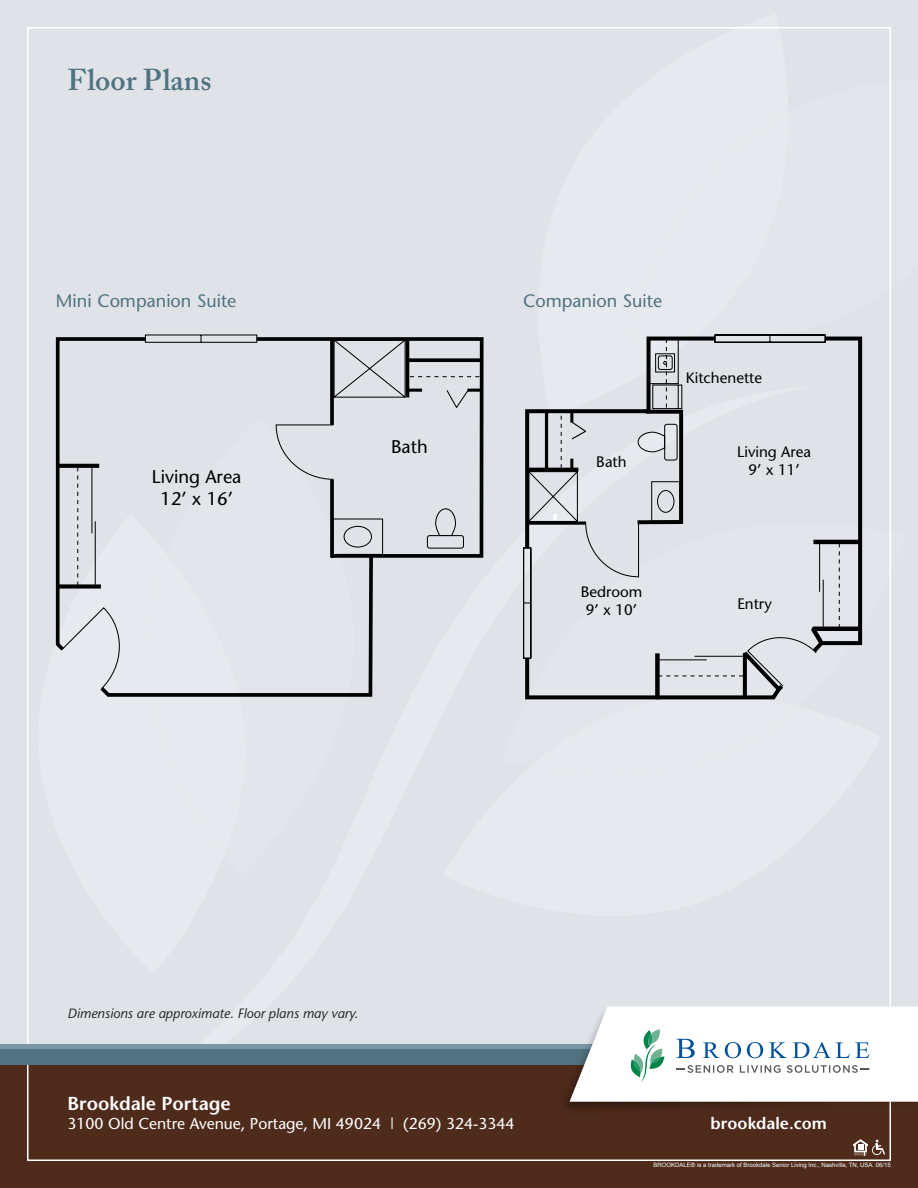
<style>
.page{position:relative;width:918px;height:1188px;background:#dfe3e8}
.page>*{position:absolute;margin:0;border:0;box-sizing:border-box;transform-origin:0 0}
.t1{font:600 30px "Adobe Caslon Pro";color:#527381}
.t2{font:600 18.75px "Stone Sans";color:#fff}
.t3{font:18.3px/22px "Stone Sans";color:#000;text-align:center}
.t4{font:18px "Stone Sans";color:#527381}
.t5{font:600 16.5px "Stone Sans";letter-spacing:.005em;color:#fff}
.t6{font:15.75px "Stone Sans";color:#fff}
.t7{font:15.15px/18.1px "Stone Sans";color:#000;text-align:center}
.t8{font:italic 13.5px "Stone Sans";color:#292829}
.t9{font:6px "Arial";color:#fff}
</style>
<div class="page">
<div style="left:0;top:1047px;width:918px;height:141px;background:#4f2b1c"></div>
<div style="left:0;top:1047px;width:918px;height:18px;background:#527381"></div>
<div style="left:0;top:1044px;width:918px;height:5px;background:#7a97aa"></div>
<svg style="left:853px;top:1139px;width:32px;height:17px"></svg>
<img style="left:565px;top:986px;width:353px;height:152px">
<svg style="left:570px;top:1007px;width:348px;height:95px;background:#eef2f2"></svg>
<svg style="left:56px;top:337px;width:428px;height:360px"></svg>
<div style="left:59px;top:584px;width:42px;height:5px;background:#000"></div>
<hr style="left:57px;top:464px;width:42px;height:4px;background:#000">
<svg style="left:334px;top:518px;width:50px;height:37px"></svg>
<hr style="left:408px;top:358px;width:74px;height:4px;background:#000">
<svg style="left:426px;top:508px;width:39px;height:41px"></svg>
<svg style="left:61px;top:424px;width:273px;height:267px"></svg>
<hr style="left:467px;top:389px;width:14px;height:3px;background:#000">
<svg style="left:144px;top:334px;width:336px;height:75px"></svg>
<svg style="left:525px;top:336px;width:337px;height:364px"></svg>
<svg style="left:817px;top:537px;width:45px;height:112px"></svg>
<hr style="left:819px;top:543px;width:1px;height:49px;background:#000">
<hr style="left:823px;top:580px;width:1px;height:47px;background:#000">
<svg style="left:527px;top:523px;width:58px;height:2px"></svg>
<svg style="left:714px;top:334px;width:112px;height:9px"></svg>
<div style="left:655px;top:653px;width:5px;height:46px;background:#000"></div>
<svg style="left:523px;top:547px;width:9px;height:112px"></svg>
<svg style="left:585px;top:423px;width:232px;height:265px"></svg>
<svg style="left:527px;top:412px;width:61px;height:111px"></svg>
<svg style="left:634px;top:338px;width:51px;height:188px"></svg>
<p class="t1" style="left:68px;top:62px;width:145px">Floor Plans</p>
<h3 class="t4" style="left:56px;top:290px;width:182px">Mini Companion Suite</h3>
<h3 class="t4" style="left:523px;top:290px;width:141px">Companion Suite</h3>
<p class="t3" style="left:152px;top:465px;width:91px">Living Area<br>12’ x 16’</p>
<p class="t3" style="left:391px;top:435px;width:38px">Bath</p>
<p class="t7" style="left:596px;top:453px;width:32px">Bath</p>
<p class="t7" style="left:686px;top:368px;width:78px">Kitchenette</p>
<p class="t7" style="left:737px;top:443px;width:75px">Living Area<br>9’ x 11’</p>
<p class="t7" style="left:581px;top:582px;width:63px">Bedroom<br>9’ x 10’</p>
<p class="t7" style="left:737px;top:594px;width:36px">Entry</p>
<h3 class="t8" style="left:68px;top:1005px;width:292px">Dimensions are approximate. Floor plans may vary.</h3>
<h2 class="t2" style="left:68px;top:1092px;width:165px">Brookdale Portage</h2>
<h3 class="t6" style="left:68px;top:1113px;width:449px">3100 Old Centre Avenue, Portage, MI 49024 | (269) 324-3344</h3>
<h3 class="t5" style="left:711px;top:1113px;width:118px">brookdale.com</h3>
<p class="t9" style="left:654px;top:1161px;width:239px">BROOKDALE® is a trademark of Brookdale Senior Living Inc., Nashville, TN, USA. 06/15</p>
</div>
